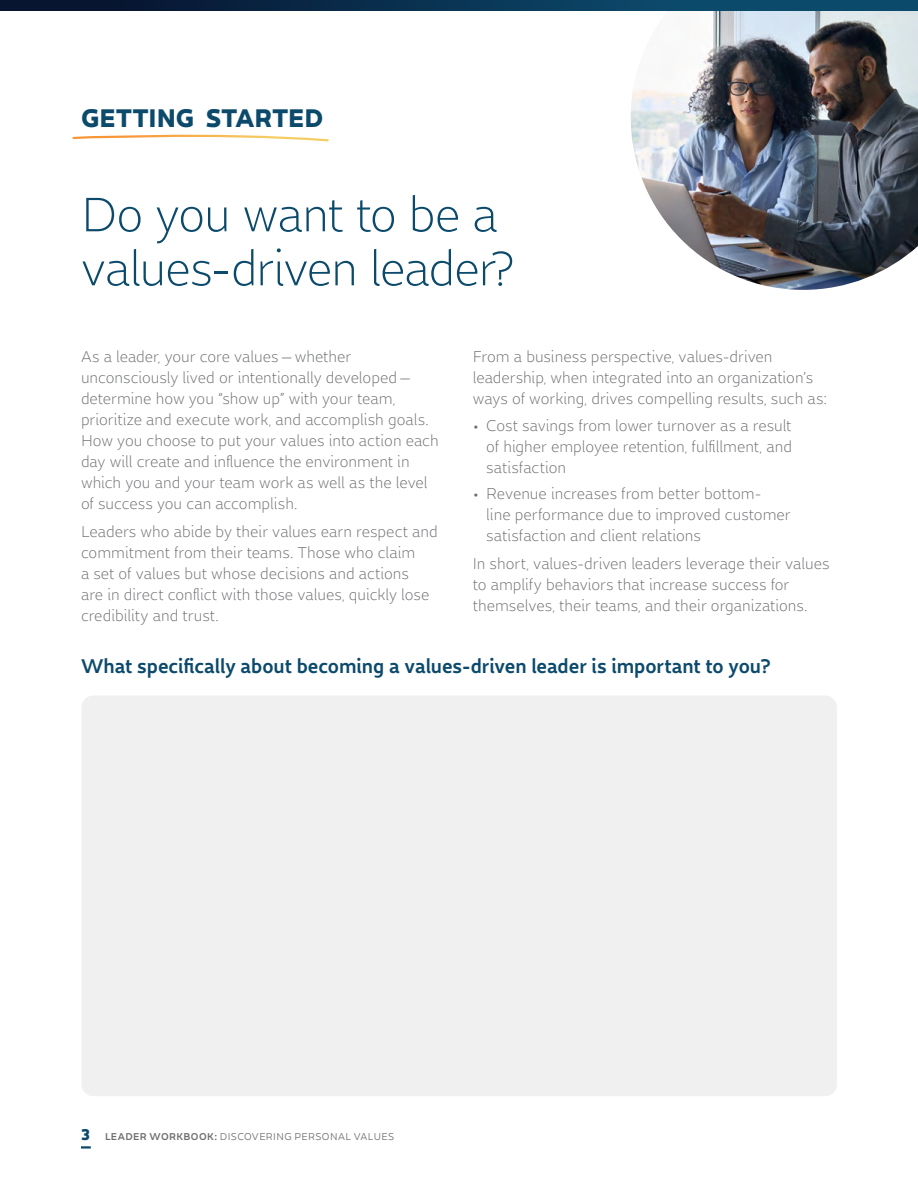
<style>
.page{position:relative;width:918px;height:1188px;background:#fff}
.page>*{position:absolute;margin:0;border:0;box-sizing:border-box;transform-origin:0 0}
.t1{font:51px/54px "Dupla";letter-spacing:-.02em;color:#0c4a6c}
.t2{font:800 27px "Dupla";color:#0c4a6c}
.t3{font:700 21px "Dupla";color:#0c4a6c}
.t4{font:16.5px/21px "Dupla";color:#6d6e71}
.t5{font:10.5px "Dupla";letter-spacing:.04em;color:#6d6e71}
.s1{font-weight:800;font-size:16.5px;color:#0c4a6c}
.s2{font-weight:700}
</style>
<div class="page">
<svg style="left:81px;top:1146px;width:10px;height:3px"></svg>
<img style="left:631px;top:11px;width:287px;height:279px">
<div style="left:82px;top:696px;width:755px;height:400px;background:#f0f0f1;border-radius:12px"></div>
<svg style="left:72px;top:134px;width:257px;height:8px"></svg>
<svg style="left:0;top:0;width:918px;height:11px;background:#093352"></svg>
<h2 class="t2" style="left:81px;top:97px;width:244px">GETTING STARTED</h2>
<h1 class="t1" style="left:81px;top:186px;width:435px">Do you want to be a values-driven leader?</h1>
<p class="t4" style="left:81px;top:346px;width:359px">As a leader, your core values—whether unconsciously lived or intentionally developed— determine how you “show up” with your team, prioritize and execute work, and accomplish goals.<br>How you choose to put your values into action each day will create and influence the environment in which you and your team work as well as the level of success you can accomplish.</p>
<p class="t4" style="left:81px;top:521px;width:358px">Leaders who abide by their values earn respect and commitment from their teams. Those who claim<br>a set of values but whose decisions and actions<br>are in direct conflict with those values, quickly lose credibility and trust.</p>
<p class="t4" style="left:473px;top:346px;width:356px">From a business perspective, values-driven leadership, when integrated into an organization’s ways of working, drives compelling results, such as:</p>
<p class="t4" style="left:486px;top:414px;width:307px;text-align:justify;text-indent:-13px">• Cost savings from lower turnover as a result of higher employee retention, fulfillment, and satisfaction</p>
<p class="t4" style="left:486px;top:482px;width:306px;text-indent:-13px">• Revenue increases from better bottom-<br>line performance due to improved customer satisfaction and client relations</p>
<p class="t4" style="left:473px;top:552px;width:358px">In short, values-driven leaders leverage their values to amplify behaviors that increase success for themselves, their teams, and their organizations.</p>
<p class="t3" style="left:81px;top:651px;width:691px">What specifically about becoming a values-driven leader is important to you?</p>
<p class="t5" style="left:81px;top:1129px;width:315px"><span class="s1">3</span> <span class="s2">LEADER WORKBOOK:</span> DISCOVERING PERSONAL VALUES</p>
</div>
